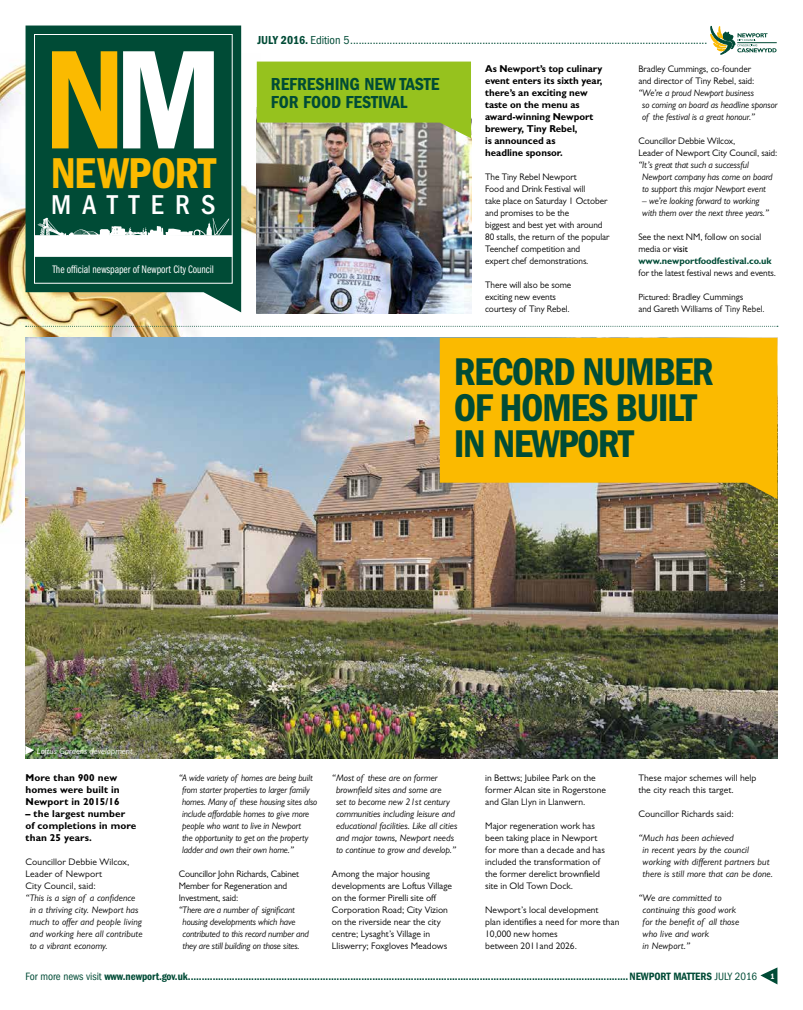
<style>
.page{position:relative;width:803px;height:1010px;background:#fff}
.page>*{position:absolute;margin:0;border:0;box-sizing:border-box;transform-origin:0 0}
.t1{font:145.5px "ITC Franklin Gothic Std Dm Cd";color:#fbba00}
.t2{font:44.7px "ITC Franklin Gothic Std Dm Cd";letter-spacing:-.015em;color:#fbba00}
.t3{font:40px/36px "ITC Franklin Gothic Std Dm Cd";letter-spacing:-.04em;color:#004b36}
.t4{font:500 condensed 28.2px "ITC Franklin Gothic Std";letter-spacing:.4em;color:#fff}
.t5{font:18px/18px "ITC Franklin Gothic Std Dm Cd";letter-spacing:-.005em;color:#004b36}
.t6{font:condensed 12px "ITC Franklin Gothic Std";letter-spacing:-.005em;color:#004b36}
.t7{font:11.2px "ITC Franklin Gothic Std Bk Cp";letter-spacing:-.005em;color:#fff}
.t8{font:11px "ITC Franklin Gothic Std Dm Cd";letter-spacing:-.005em;color:#004b36}
.t9{font:700 10px/12px "Gill Sans MT Pro";letter-spacing:-.005em;color:#000}
.t10{font:9.5px/12px "Gill Sans MT Pro";color:#000}
.t11{font:italic 9.5px/12px "Gill Sans MT Pro";letter-spacing:-.005em;color:#000}
.t12{font:italic 9.5px/12px "Gill Sans MT Pro";letter-spacing:-.005em;color:#000;scale:.96 1}
.t13{font:italic 9px "Gill Sans MT Pro";color:#fff}
.s1{color:#fff}
.s2{font-family:"ITC Franklin Gothic Std Dm Cd";font-stretch:normal}
.s3{font-weight:500}
.s4{font-weight:700;color:#004b36}
.s5{font-size:9px}
.s6{font-family:"ITC Franklin Gothic Std";font-stretch:condensed}
.s7{font-size:8px;color:#fff}
</style>
<div class="page">
<img style="left:0;top:54px;width:260px;height:489px">
<img style="left:26px;top:338px;width:751px;height:419px">
<svg style="left:710px;top:25px;width:66px;height:29px"></svg>
<hr style="left:737px;top:42px;width:39px;height:1px;background:#004b36">
<svg style="left:760px;top:967px;width:17px;height:17px"></svg>
<svg style="left:439px;top:338px;width:338px;height:161px;background:#f0b612"></svg>
<img style="left:257px;top:138px;width:214px;height:176px">
<svg style="left:257px;top:62px;width:214px;height:76px;background:#9bbd36"></svg>
<svg style="left:25px;top:745px;width:9px;height:9px"></svg>
<svg style="left:26px;top:326px;width:751px;height:1px"></svg>
<svg style="left:26px;top:26px;width:215px;height:286px;background:#12563f"></svg>
<div style="left:34px;top:34px;width:198px;height:249px;border:1px solid #fff"></div>
<div style="left:35px;top:235px;width:197px;height:22px;background:#fff"></div>
<svg style="left:38px;top:217px;width:192px;height:19px"></svg>
<h1 class="t1" style="left:44px;top:17px;width:181px">N<span class="s1">M</span></h1>
<h2 class="t2" style="left:51px;top:148px;width:166px">NEWPORT</h2>
<h3 class="t4" style="left:51px;top:188px;width:166px">MATTERS</h3>
<p class="t7" style="left:52px;top:263px;width:163px">The official newspaper of Newport City Council</p>
<p class="t6" style="left:257px;top:33px;width:451px"><span class="s2">JULY 2016.</span> Edition 5...............................................................................................................................</p>
<h3 class="t5" style="left:271px;top:75px;width:170px">REFRESHING NEW TASTE<br>FOR FOOD FESTIVAL</h3>
<p class="t9" style="left:485px;top:62px;width:119px">As Newport’s top culinary event enters its sixth year, there’s an exciting new taste on the menu as award-winning Newport brewery, Tiny Rebel,<br>is announced as<br>headline sponsor.</p>
<p class="t10" style="left:485px;top:171px;width:126px">The Tiny Rebel Newport<br>Food and Drink Festival will<br>take place on Saturday 1 October and promises to be the<br>biggest and best yet with around<br>80 stalls, the return of the popular<br>Teenchef competition and<br>expert chef demonstrations.</p>
<p class="t10" style="left:485px;top:279px;width:88px">There will also be some exciting new events courtesy of Tiny Rebel.</p>
<p class="t10" style="left:638px;top:63px;width:117px">Bradley Cummings, co-founder and director of Tiny Rebel, said:</p>
<p class="t11" style="left:642px;top:87px;width:136px;text-indent:-4px">“We’re a proud Newport business<br>so coming on board as headline sponsor of the festival is a great honour.”</p>
<p class="t10" style="left:638px;top:135px;width:140px">Councillor Debbie Wilcox,<br>Leader of Newport City Council, said:</p>
<p class="t11" style="left:642px;top:159px;width:132px;text-indent:-4px">“It’s great that such a successful<br>Newport company has come on board to support this major Newport event</p>
<p class="t11" style="left:642px;top:195px;width:128px">– we’re looking forward to working with them over the next three years.”</p>
<p class="t10" style="left:638px;top:231px;width:135px">See the next NM, follow on social media or <span class="s3">visit </span><span class="s4">www.newportfoodfestival.co.uk</span></p>
<p class="t10" style="left:638px;top:267px;width:139px">for the latest festival news and events.</p>
<p class="t10" style="left:638px;top:291px;width:128px"><span class="s5">Pictured:</span> Bradley Cummings<br>and Gareth Williams of Tiny Rebel.</p>
<h3 class="t3" style="left:454px;top:354px;width:261px">RECORD NUMBER<br>OF HOMES BUILT<br>IN NEWPORT</h3>
<p class="t13" style="left:37px;top:745px;width:97px">Loftus Gardens development</p>
<p class="t9" style="left:26px;top:770px;width:96px">More than 900 new homes were built in<br>Newport in 2015/16</p>
<p class="t9" style="left:26px;top:806px;width:112px">– the largest number of completions in more than 25 years.</p>
<p class="t10" style="left:26px;top:855px;width:105px">Councillor Debbie Wilcox,<br>Leader of Newport<br>City Council, said:</p>
<p class="t11" style="left:30px;top:891px;width:114px;text-indent:-4px">“This is a sign of a confidence in a thriving city. Newport has much to offer and people living and working here all contribute to a vibrant economy.</p>
<p class="t12" style="left:182px;top:771px;width:142px;text-indent:-3px">“A wide variety of homes are being built from starter properties to larger family homes. Many of these housing sites also include affordable homes to give more people who want to live in Newport<br>the opportunity to get on the property ladder and own their own home.”</p>
<p class="t10" style="left:179px;top:867px;width:122px">Councillor John Richards, Cabinet<br>Member for Regeneration and<br>Investment, said:</p>
<p class="t11" style="left:182px;top:903px;width:128px;text-indent:-4px">“There are a number of significant housing developments which have contributed to this record number and they are still building on those sites.</p>
<p class="t11" style="left:336px;top:771px;width:123px;text-indent:-4px">“Most of these are on former brownfield sites and some are<br>set to become new 21st century communities including leisure and educational facilities. Like all cities and major towns, Newport needs to continue to grow and develop.”</p>
<p class="t10" style="left:332px;top:867px;width:121px">Among the major housing developments are Loftus Village on the former Pirelli site off<br>Corporation Road; City Vizion on the riverside near the city centre; Lysaght’s Village in<br>Lliswerry; Foxgloves Meadows</p>
<p class="t10" style="left:485px;top:771px;width:122px">in Bettws; Jubilee Park on the former Alcan site in Rogerstone and Glan Llyn in Llanwern.</p>
<p class="t10" style="left:485px;top:819px;width:121px">Major regeneration work has been taking place in Newport for more than a decade and has included the transformation of the former derelict brownfield site in Old Town Dock.</p>
<p class="t10" style="left:485px;top:903px;width:136px">Newport’s local development<br>plan identifies a need for more than<br>10,000 new homes<br>between 2011and 2026.</p>
<p class="t10" style="left:638px;top:771px;width:119px">These major schemes will help the city reach this target.</p>
<p class="t10" style="left:638px;top:807px;width:97px">Councillor Richards said:</p>
<p class="t11" style="left:642px;top:831px;width:132px;text-indent:-4px">“Much has been achieved<br>in recent years by the council working with different partners but there is still more that can be done.</p>
<p class="t11" style="left:642px;top:891px;width:98px;text-indent:-4px">“We are committed to continuing this good work for the benefit of all those who live and work<br>in Newport.”</p>
<p class="t8" style="left:26px;top:969px;width:750px"><span class="s6">For more news visit</span> www.newport.gov.uk................................................................................................................................................................NEWPORT MATTERS <span class="s6">JULY 2016</span> <span class="s7">1</span></p>
</div>
